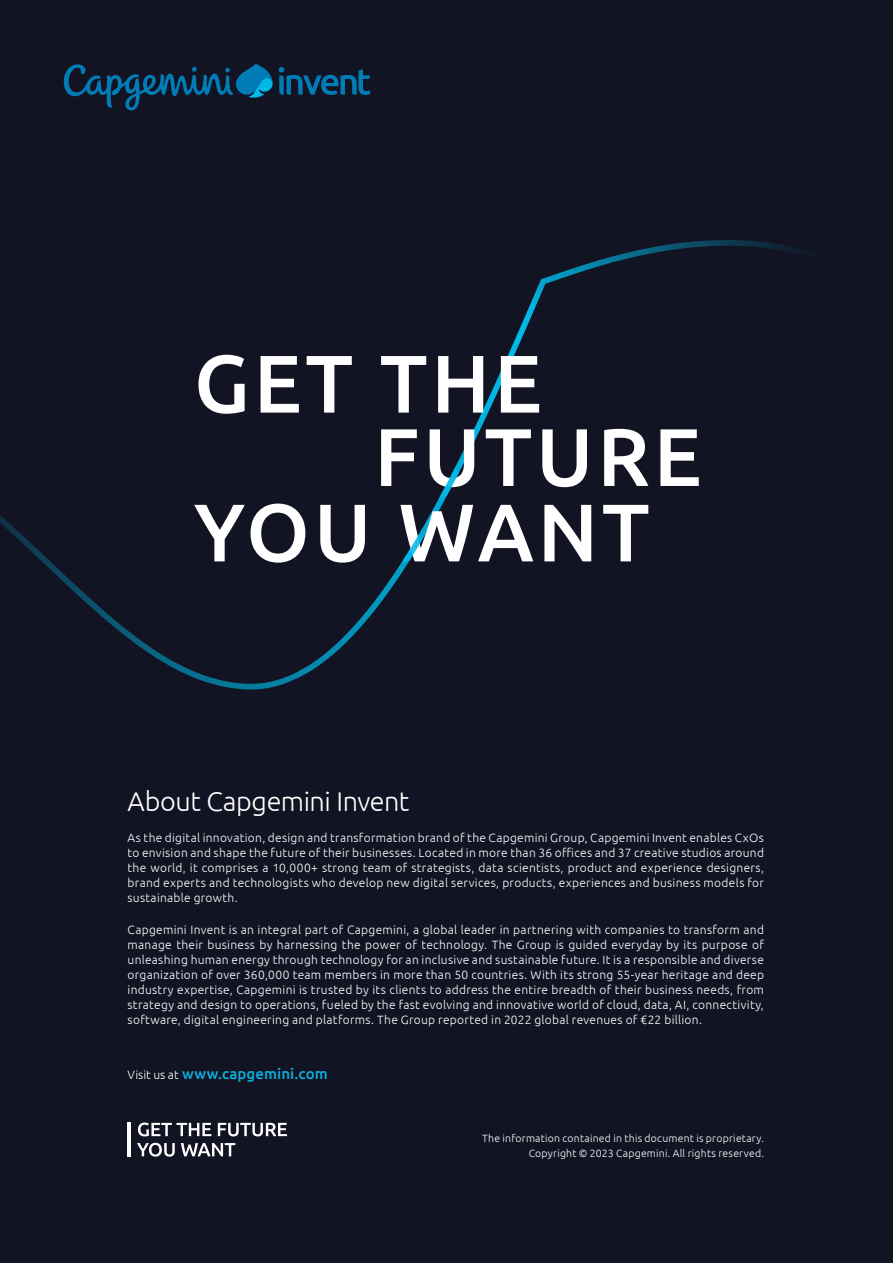
<style>
.page{position:relative;width:893px;height:1263px;background:#121423}
.page>*{position:absolute;margin:0;border:0;box-sizing:border-box;transform-origin:0 0}
.t1{font:300 27px "Ubuntu";letter-spacing:-.02em;color:#fff}
.t2{font:500 15px "Ubuntu";letter-spacing:.005em;color:#0eaddb}
.t3{font:300 12px/15px "Ubuntu";letter-spacing:.025em;color:#fff;text-align:justify}
.t4{font:300 10.5px "Ubuntu";letter-spacing:.02em;color:#fff}
.s1{font-weight:300;font-size:12px;color:#fff}
</style>
<div class="page">
<svg style="left:279px;top:67px;width:91px;height:28px"></svg>
<svg style="left:64px;top:64px;width:209px;height:46px"></svg>
<svg style="left:0;top:240px;width:800px;height:449px"></svg>
<svg style="left:194px;top:505px;width:51px;height:56px"></svg>
<svg style="left:251px;top:503px;width:54px;height:60px"></svg>
<svg style="left:320px;top:505px;width:45px;height:58px"></svg>
<svg style="left:544px;top:505px;width:47px;height:56px"></svg>
<svg style="left:603px;top:505px;width:45px;height:56px"></svg>
<svg style="left:198px;top:355px;width:47px;height:59px"></svg>
<svg style="left:261px;top:356px;width:38px;height:57px"></svg>
<svg style="left:307px;top:356px;width:45px;height:57px"></svg>
<svg style="left:381px;top:356px;width:45px;height:57px"></svg>
<svg style="left:438px;top:356px;width:45px;height:57px"></svg>
<svg style="left:501px;top:356px;width:38px;height:57px"></svg>
<svg style="left:381px;top:429px;width:36px;height:57px"></svg>
<svg style="left:486px;top:429px;width:45px;height:57px"></svg>
<svg style="left:542px;top:429px;width:45px;height:58px"></svg>
<svg style="left:604px;top:429px;width:44px;height:57px"></svg>
<svg style="left:660px;top:429px;width:39px;height:57px"></svg>
<svg style="left:430px;top:429px;width:44px;height:70px"></svg>
<svg style="left:400px;top:505px;width:133px;height:56px"></svg>
<svg style="left:138px;top:1122px;width:73px;height:14px"></svg>
<svg style="left:218px;top:1123px;width:69px;height:13px"></svg>
<svg style="left:137px;top:1143px;width:38px;height:13px"></svg>
<svg style="left:181px;top:1143px;width:54px;height:13px"></svg>
<hr style="left:128px;top:1122px;width:3px;height:35px;background:#fff">
<p class="t1" style="left:128px;top:785px;width:283px">About Capgemini Invent</p>
<p class="t3" style="left:128px;top:829px;width:638px">As the digital innovation, design and transformation brand of the Capgemini Group, Capgemini Invent enables CxOs to envision and shape the future of their businesses. Located in more than 36 offices and 37 creative studios around the world, it comprises a 10,000+ strong team of strategists, data scientists, product and experience designers, brand experts and technologists who develop new digital services, products, experiences and business models for sustainable growth.</p>
<p class="t3" style="left:128px;top:921px;width:638px">Capgemini Invent is an integral part of Capgemini, a global leader in partnering with companies to transform and manage their business by harnessing the power of technology. The Group is guided everyday by its purpose of unleashing human energy through technology for an inclusive and sustainable future. It is a responsible and diverse organization of over 360,000 team members in more than 50 countries. With its strong 55-year heritage and deep industry expertise, Capgemini is trusted by its clients to address the entire breadth of their business needs, from strategy and design to operations, fueled by the fast evolving and innovative world of cloud, data, AI, connectivity, software, digital engineering and platforms. The Group reported in 2022 global revenues of €22 billion.</p>
<p class="t2" style="left:128px;top:1064px;width:202px"><span class="s1">Visit us at</span> www.capgemini.com</p>
<p class="t4" style="left:482px;top:1131px;width:283px">The information contained in this document is proprietary.</p>
<p class="t4" style="left:529px;top:1146px;width:237px">Copyright © 2023 Capgemini. All rights reserved.</p>
</div>
